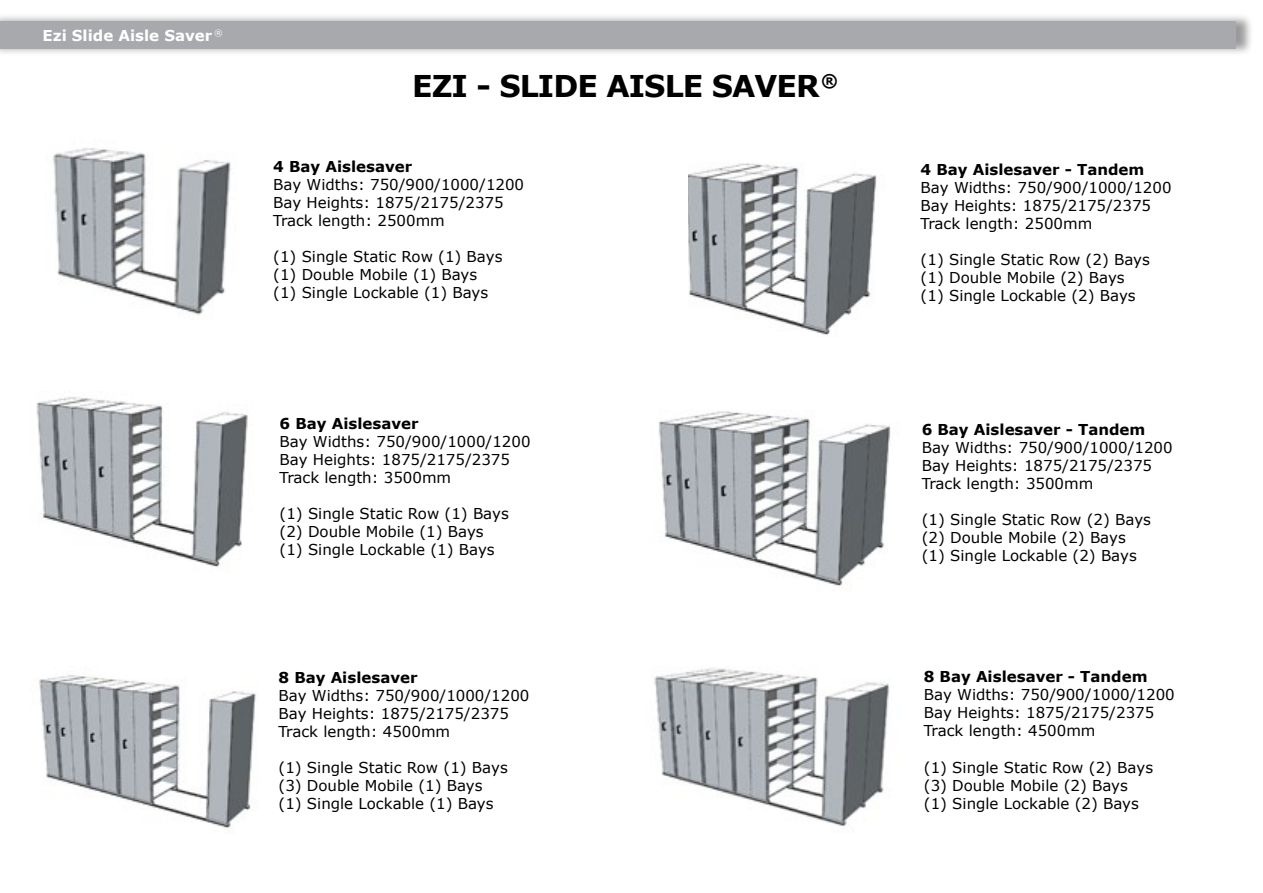
<style>
.page{position:relative;width:1263px;height:893px;background:#fff}
.page>*{position:absolute;margin:0;border:0;box-sizing:border-box;transform-origin:0 0}
.t1{font:700 30px "Verdana";letter-spacing:-.03em;color:#000}
.t2{font:15px/18px "Verdana";color:#000}
.t3{font:700 15px "Verdana";color:#000}
.t4{font:700 15px "Verdana";color:#fff}
</style>
<div class="page">
<div style="left:0;top:13px;width:1254px;height:44px;background:#000;opacity:.4"></div>
<div style="left:0;top:21px;width:1235px;height:27px;background:#a7a9ac"></div>
<img style="left:689px;top:163px;width:188px;height:172px">
<img style="left:659px;top:411px;width:232px;height:176px">
<img style="left:39px;top:675px;width:217px;height:154px">
<img style="left:52px;top:148px;width:179px;height:167px">
<img style="left:36px;top:397px;width:212px;height:170px">
<img style="left:654px;top:668px;width:235px;height:159px">
<p class="t4" style="left:43px;top:25px;width:182px">Ezi Slide Aisle Saver <sup>®</sup></p>
<h1 class="t1" style="left:412px;top:64px;width:427px">EZI - SLIDE AISLE SAVER<sup>®</sup></h1>
<p class="t3" style="left:273px;top:156px;width:140px">4 Bay Aislesaver</p>
<p class="t2" style="left:273px;top:175px;width:252px">Bay Widths: 750/900/1000/1200<br>Bay Heights: 1875/2175/2375<br>Track length: 2500mm</p>
<p class="t2" style="left:273px;top:247px;width:231px">(1) Single Static Row (1) Bays (1) Double Mobile (1) Bays (1) Single Lockable (1) Bays</p>
<p class="t3" style="left:280px;top:413px;width:140px">6 Bay Aislesaver</p>
<p class="t2" style="left:280px;top:432px;width:252px">Bay Widths: 750/900/1000/1200<br>Bay Heights: 1875/2175/2375<br>Track length: 3500mm</p>
<p class="t2" style="left:280px;top:504px;width:231px">(1) Single Static Row (1) Bays (2) Double Mobile (1) Bays (1) Single Lockable (1) Bays</p>
<p class="t3" style="left:279px;top:667px;width:140px">8 Bay Aislesaver</p>
<p class="t2" style="left:279px;top:687px;width:252px">Bay Widths: 750/900/1000/1200<br>Bay Heights: 1875/2175/2375<br>Track length: 4500mm</p>
<p class="t2" style="left:279px;top:759px;width:231px">(1) Single Static Row (1) Bays (3) Double Mobile (1) Bays (1) Single Lockable (1) Bays</p>
<p class="t3" style="left:921px;top:159px;width:225px">4 Bay Aislesaver - Tandem</p>
<p class="t2" style="left:921px;top:178px;width:252px">Bay Widths: 750/900/1000/1200<br>Bay Heights: 1875/2175/2375<br>Track length: 2500mm</p>
<p class="t2" style="left:921px;top:250px;width:231px">(1) Single Static Row (2) Bays (1) Double Mobile (2) Bays (1) Single Lockable (2) Bays</p>
<p class="t3" style="left:922px;top:418px;width:225px">6 Bay Aislesaver - Tandem</p>
<p class="t2" style="left:922px;top:438px;width:252px">Bay Widths: 750/900/1000/1200<br>Bay Heights: 1875/2175/2375<br>Track length: 3500mm</p>
<p class="t2" style="left:922px;top:510px;width:231px">(1) Single Static Row (2) Bays (2) Double Mobile (2) Bays (1) Single Lockable (2) Bays</p>
<p class="t3" style="left:924px;top:666px;width:225px">8 Bay Aislesaver - Tandem</p>
<p class="t2" style="left:924px;top:686px;width:252px">Bay Widths: 750/900/1000/1200<br>Bay Heights: 1875/2175/2375<br>Track length: 4500mm</p>
<p class="t2" style="left:924px;top:758px;width:231px">(1) Single Static Row (2) Bays (3) Double Mobile (2) Bays (1) Single Lockable (2) Bays</p>
</div>
